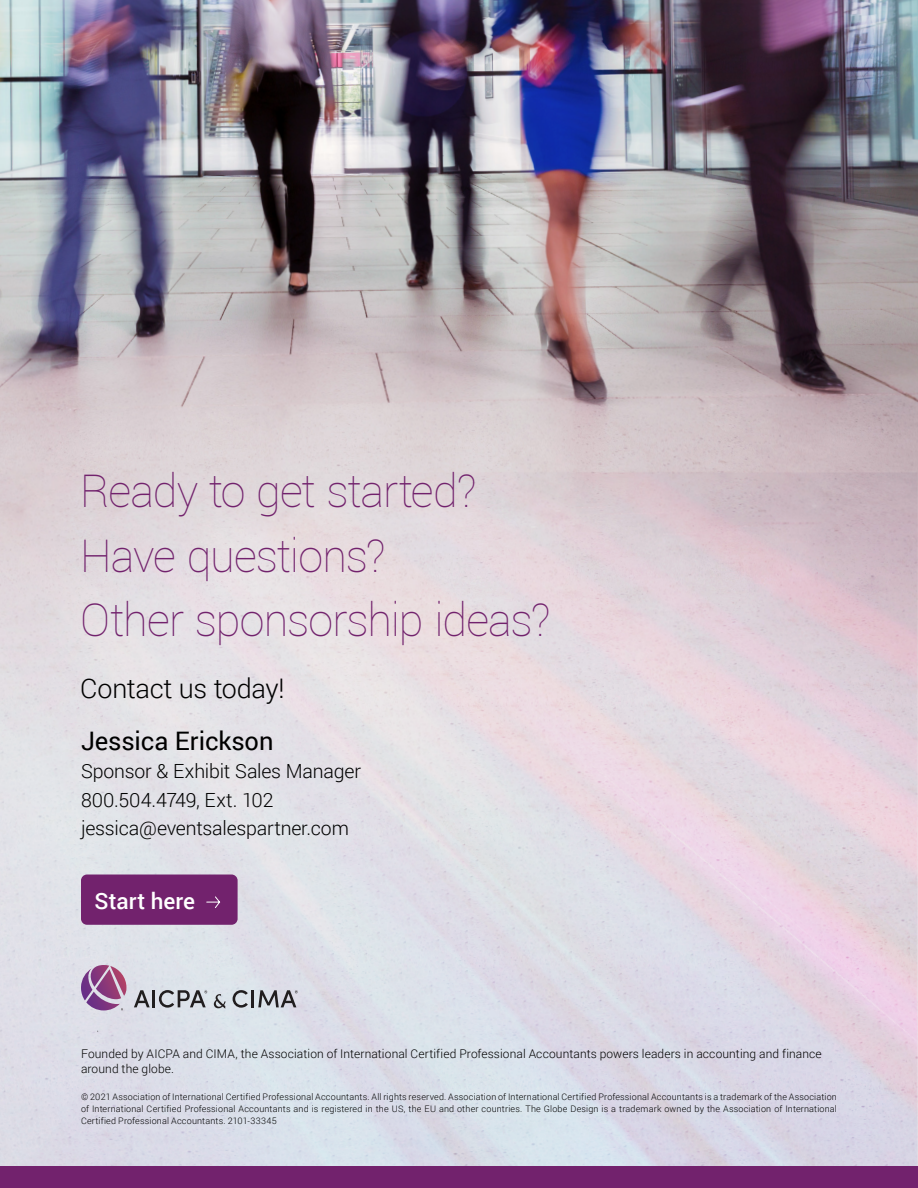
<style>
.page{position:relative;width:918px;height:1188px;background:#fff}
.page>*{position:absolute;margin:0;border:0;box-sizing:border-box;transform-origin:0 0}
.t1{font:100 45px/64.3px "Roboto";letter-spacing:-.025em;color:#72226d}
.t2{font:300 27px "Roboto";letter-spacing:-.015em;color:#000}
.t3{font:25.5px "Roboto";letter-spacing:-.005em;color:#000}
.t4{font:500 22.5px "Roboto";color:#fff}
.t5{font:300 19.5px/28.5px "Roboto";letter-spacing:-.01em;color:#000}
.t6{font:300 12px/15px "Roboto";letter-spacing:.01em;color:#000}
.t7{font:300 9px/12px "Roboto";letter-spacing:.02em;color:#000;text-align:justify}
</style>
<div class="page">
<img style="left:0;top:0;width:918px;height:472px">
<img style="left:0;top:472px;width:918px;height:695px">
<div style="left:81px;top:875px;width:157px;height:50px;background:#72226d;border-radius:6px"></div>
<svg style="left:206px;top:896px;width:15px;height:12px"></svg>
<svg style="left:214px;top:994px;width:12px;height:15px"></svg>
<svg style="left:134px;top:990px;width:73px;height:18px"></svg>
<svg style="left:233px;top:990px;width:15px;height:18px"></svg>
<hr style="left:251px;top:990px;width:3px;height:17px;background:#211e1f">
<svg style="left:258px;top:990px;width:40px;height:17px"></svg>
<svg style="left:81px;top:965px;width:45px;height:45px;background:#a878a4"></svg>
<div style="left:0;top:1167px;width:918px;height:21px;background:#72226d"></div>
<h1 class="t1" style="left:80px;top:458px;width:472px">Ready to get started?<br>Have questions?<br>Other sponsorship ideas?</h1>
<h2 class="t2" style="left:80px;top:670px;width:206px">Contact us today!</h2>
<h3 class="t3" style="left:81px;top:723px;width:194px">Jessica Erickson</h3>
<h3 class="t5" style="left:81px;top:757px;width:282px">Sponsor &amp; Exhibit Sales Manager<br>800.504.4749, Ext. 102 jessica@eventsalespartner.com</h3>
<h3 class="t4" style="left:94px;top:885px;width:102px">Start here</h3>
<h3 class="t6" style="left:81px;top:1046px;width:742px">Founded by AICPA and CIMA, the Association of International Certified Professional Accountants powers leaders in accounting and finance around the globe.</h3>
<p class="t7" style="left:81px;top:1091px;width:758px">© 2021 Association of International Certified Professional Accountants. All rights reserved. Association of International Certified Professional Accountants is a trademark of the Association of International Certified Professional Accountants and is registered in the US, the EU and other countries. The Globe Design is a trademark owned by the Association of International Certified Professional Accountants. 2101-33345</p>
</div>
